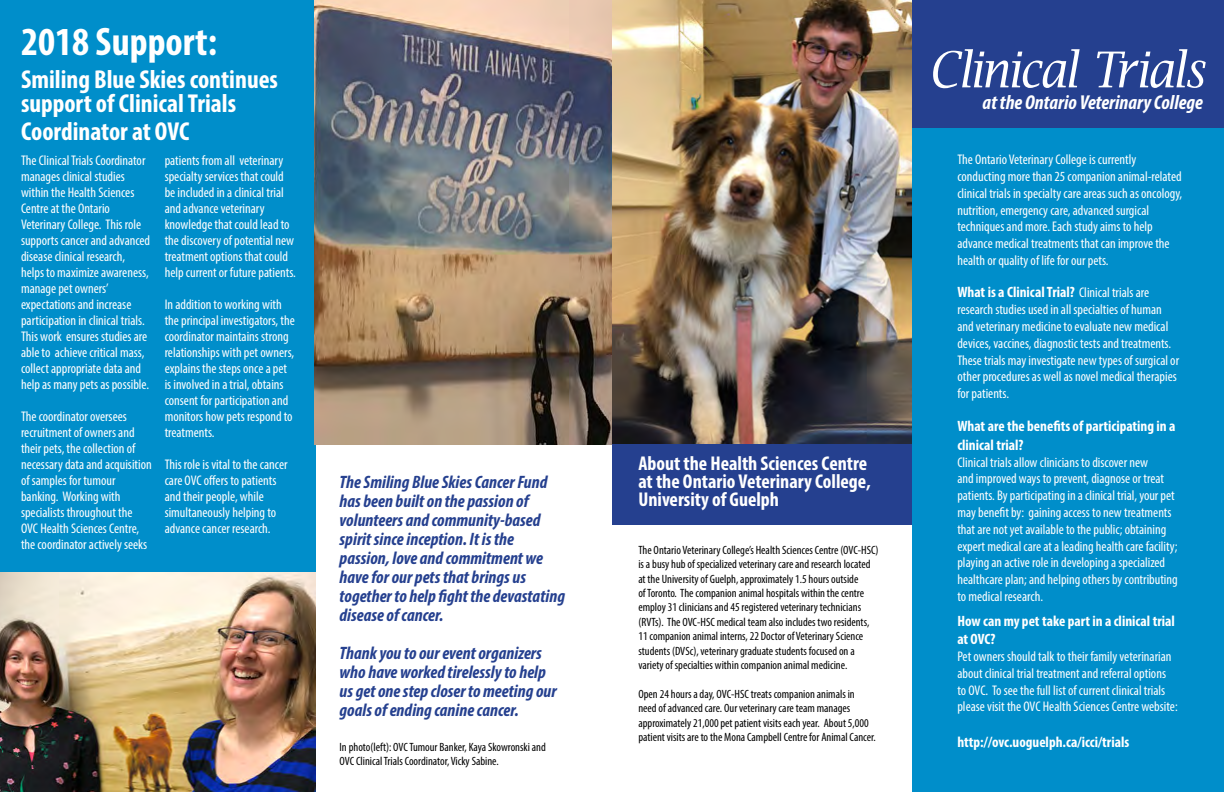
<style>
.page{position:relative;width:1224px;height:792px;background:#fff}
.page>*{position:absolute;margin:0;border:0;box-sizing:border-box;transform-origin:0 0}
.t1{font:700 condensed 40px "Myriad Pro";color:#fff}
.t2{font:700 condensed 26px/24px "Myriad Pro";color:#fff}
.t3{font:italic 700 condensed 20.2px "Myriad Pro";color:#fff}
.t4{font:700 condensed 20px/18px "Myriad Pro";color:#fff}
.t5{font:italic 700 condensed 18px/19px "Myriad Pro";color:#25408f}
.t6{font:700 condensed 15px/19.2px "Myriad Pro";color:#fff}
.t7{font:condensed 14px/16px "Myriad Pro";color:#fff}
.t8{font:condensed 12px/14.4px "Myriad Pro";color:#000}
.s1{font-weight:400;font-size:14px}
</style>
<div class="page">
<div style="left:0;top:0;width:315px;height:792px;background:#008eca"></div>
<img style="left:314px;top:0;width:298px;height:445px">
<img style="left:0;top:572px;width:315px;height:220px">
<img style="left:612px;top:0;width:300px;height:444px">
<div style="left:912px;top:0;width:312px;height:128px;background:#25408f"></div>
<div style="left:612px;top:444px;width:300px;height:80px;background:#25408f"></div>
<div style="left:912px;top:128px;width:312px;height:664px;background:#008eca"></div>
<svg style="left:933px;top:49px;width:273px;height:39px"></svg>
<p class="t1" style="left:21px;top:16px;width:198px">2018 Support:</p>
<p class="t2" style="left:21px;top:67px;width:259px">Smiling Blue Skies continues support of Clinical Trials</p>
<p class="t2" style="left:21px;top:119px;width:170px">Coordinator at OVC</p>
<p class="t7" style="left:21px;top:153px;width:131px">The Clinical Trials Coordinator manages clinical studies within the Health Sciences<br>Centre at the Ontario<br>Veterinary College. This role supports cancer and advanced disease clinical research, helps to maximize awareness, manage pet owners’ expectations and increase participation in clinical trials.<br>This work ensures studies are able to achieve critical mass, collect appropriate data and help as many pets as possible.</p>
<p class="t7" style="left:21px;top:409px;width:132px">The coordinator oversees recruitment of owners and their pets, the collection of necessary data and acquisition of samples for tumour banking. Working with specialists throughout the<br>OVC Health Sciences Centre, the coordinator actively seeks</p>
<p class="t7" style="left:165px;top:153px;width:133px">patients from all veterinary specialty services that could be included in a clinical trial and advance veterinary knowledge that could lead to the discovery of potential new treatment options that could help current or future patients.</p>
<p class="t7" style="left:165px;top:297px;width:132px">In addition to working with the principal investigators, the coordinator maintains strong relationships with pet owners, explains the steps once a pet is involved in a trial, obtains consent for participation and monitors how pets respond to treatments.</p>
<p class="t7" style="left:165px;top:457px;width:124px">This role is vital to the cancer care OVC offers to patients and their people, while simultaneously helping to advance cancer research.</p>
<p class="t5" style="left:340px;top:472px;width:227px">The Smiling Blue Skies Cancer Fund has been built on the passion of volunteers and community-based spirit since inception. It is the passion, love and commitment we have for our pets that brings us together to help fight the devastating disease of cancer.</p>
<p class="t5" style="left:340px;top:643px;width:219px">Thank you to our event organizers who have worked tirelessly to help us get one step closer to meeting our goals of ending canine cancer.</p>
<p class="t8" style="left:340px;top:739px;width:208px">In photo(left): OVC Tumour Banker, Kaya Skowronski and<br>OVC Clinical Trials Coordinator, Vicky Sabine.</p>
<p class="t4" style="left:638px;top:454px;width:234px">About the Health Sciences Centre at the Ontario Veterinary College,<br>University of Guelph</p>
<p class="t8" style="left:638px;top:542px;width:242px">The Ontario Veterinary College’s Health Sciences Centre (OVC-HSC) is a busy hub of specialized veterinary care and research located at the University of Guelph, approximately 1.5 hours outside<br>of Toronto. The companion animal hospitals within the centre employ 31 clinicians and 45 registered veterinary technicians (RVTs). The OVC-HSC medical team also includes two residents, 11 companion animal interns, 22 Doctor of Veterinary Science students (DVSc), veterinary graduate students focused on a variety of specialties within companion animal medicine.</p>
<p class="t8" style="left:638px;top:686px;width:239px">Open 24 hours a day, OVC-HSC treats companion animals in need of advanced care. Our veterinary care team manages approximately 21,000 pet patient visits each year. About 5,000 patient visits are to the Mona Campbell Centre for Animal Cancer.</p>
<p class="t3" style="left:983px;top:90px;width:222px">at the Ontario Veterinary College</p>
<p class="t7" style="left:957px;top:151px;width:226px;line-height:16.8px">The Ontario Veterinary College is currently conducting more than 25 companion animal-related clinical trials in specialty care areas such as oncology, nutrition, emergency care, advanced surgical techniques and more. Each study aims to help advance medical treatments that can improve the health or quality of life for our pets.</p>
<p class="t6" style="left:957px;top:282px;width:193px">What is a Clinical Trial? <span class="s1">Clinical trials are</span></p>
<p class="t7" style="left:957px;top:301px;width:223px;line-height:16.8px">research studies used in all specialties of human and veterinary medicine to evaluate new medical devices, vaccines, diagnostic tests and treatments.<br>These trials may investigate new types of surgical or other procedures as well as novel medical therapies for patients.</p>
<p class="t6" style="left:957px;top:416px;width:220px">What are the benefits of participating in a clinical trial?</p>
<p class="t7" style="left:957px;top:453px;width:222px;line-height:16.8px">Clinical trials allow clinicians to discover new<br>and improved ways to prevent, diagnose or treat patients. By participating in a clinical trial, your pet may benefit by: gaining access to new treatments that are not yet available to the public; obtaining expert medical care at a leading health care facility; playing an active role in developing a specialized healthcare plan; and helping others by contributing to medical research.</p>
<p class="t6" style="left:957px;top:612px;width:219px;line-height:18px">How can my pet take part in a clinical trial at OVC?</p>
<p class="t7" style="left:957px;top:648px;width:222px;line-height:16.8px">Pet owners should talk to their family veterinarian about clinical trial treatment and referral options to OVC. To see the full list of current clinical trials please visit the OVC Health Sciences Centre website:</p>
<p class="t6" style="left:957px;top:732px;width:173px">http://ovc.uoguelph.ca/icci/trials</p>
</div>
